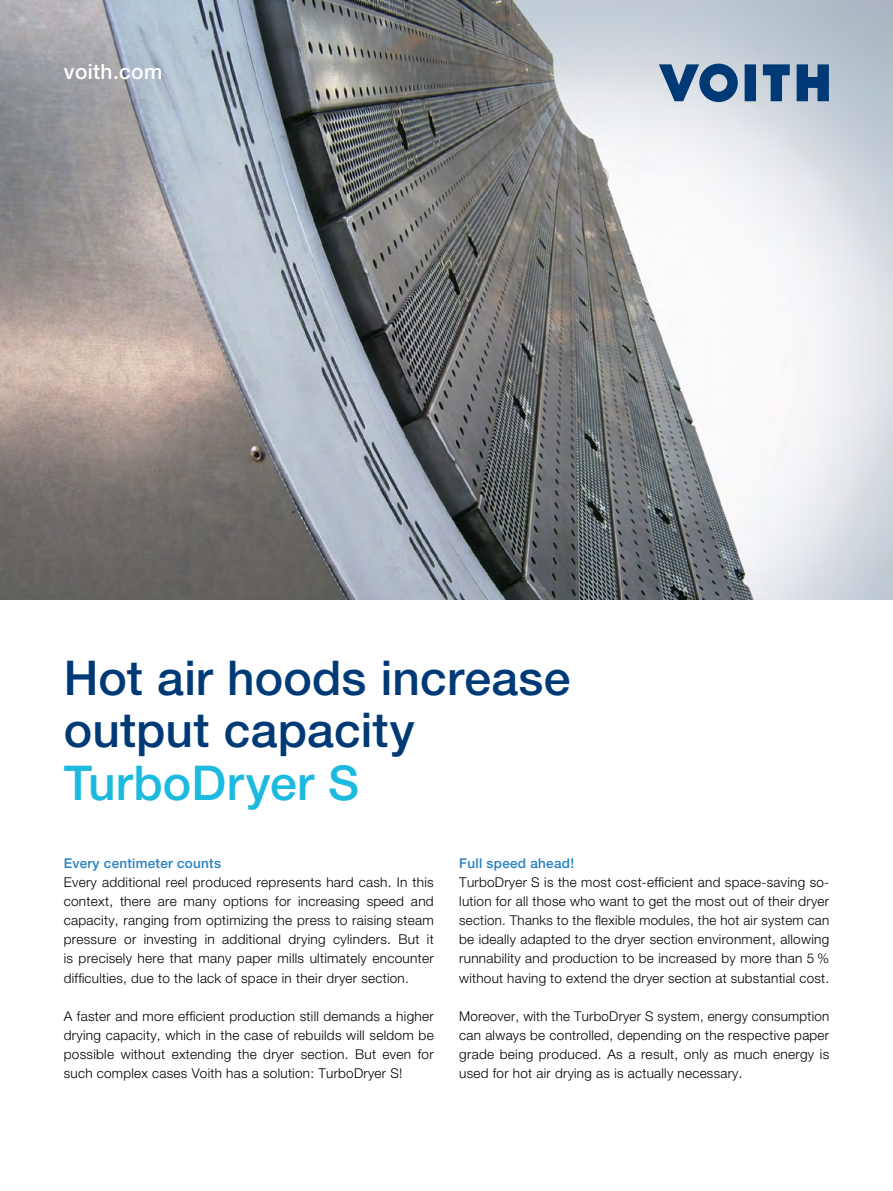
<style>
.page{position:relative;width:893px;height:1191px;background:#fff}
.page>*{position:absolute;margin:0;border:0;box-sizing:border-box;transform-origin:0 0}
.t1{font:500 48px/52.8px "Helvetica Neue LT Pro";letter-spacing:.005em;color:#003a76}
.t2{font:500 48px "Helvetica Neue LT Pro";letter-spacing:.005em;color:#1dbadf}
.t3{font:500 21px "Helvetica Neue LT Pro";letter-spacing:.02em;color:#fff}
.t4{font:300 13.5px/19.2px "Helvetica Neue LT Pro";letter-spacing:.02em;color:#000;text-align:justify}
.t5{font:500 13.5px "Helvetica Neue LT Pro";letter-spacing:.02em;color:#2581c4}
</style>
<div class="page">
<img style="left:0;top:0;width:893px;height:600px">
<svg style="left:659px;top:64px;width:79px;height:38px;background:#6083a6"></svg>
<svg style="left:745px;top:64px;width:11px;height:37px"></svg>
<svg style="left:763px;top:64px;width:27px;height:37px"></svg>
<svg style="left:797px;top:64px;width:32px;height:37px"></svg>
<h2 class="t3" style="left:64px;top:59px;width:100px">voith.com</h2>
<h1 class="t1" style="left:64px;top:650px;width:508px">Hot air hoods increase output capacity</h1>
<h1 class="t2" style="left:64px;top:754px;width:297px">TurboDryer S</h1>
<p class="t5" style="left:64px;top:854px;width:159px">Every centimeter counts</p>
<p class="t4" style="left:64px;top:872px;width:371px">Every additional reel produced represents hard cash. In this context, there are many options for increasing speed and capacity, ranging from optimizing the press to raising steam pressure or investing in additional drying cylinders. But it is precisely here that many paper mills ultimately encounter difficulties, due to the lack of space in their dryer section.</p>
<p class="t4" style="left:64px;top:1006px;width:371px">A faster and more efficient production still demands a higher drying capacity, which in the case of rebuilds will seldom be possible without extending the dryer section. But even for such complex cases Voith has a solution: TurboDryer S!</p>
<p class="t5" style="left:459px;top:854px;width:116px">Full speed ahead!</p>
<p class="t4" style="left:459px;top:872px;width:371px">TurboDryer S is the most cost-efficient and space-saving so&shy;lution for all those who want to get the most out of their dryer section. Thanks to the flexible modules, the hot air system can be ideally adapted to the dryer section environment, allowing runnability and production to be increased by more than 5 % without having to extend the dryer section at substantial cost.</p>
<p class="t4" style="left:459px;top:1006px;width:371px">Moreover, with the TurboDryer S system, energy consumption can always be controlled, depending on the respective paper grade being produced. As a result, only as much energy is used for hot air drying as is actually necessary.</p>
</div>
